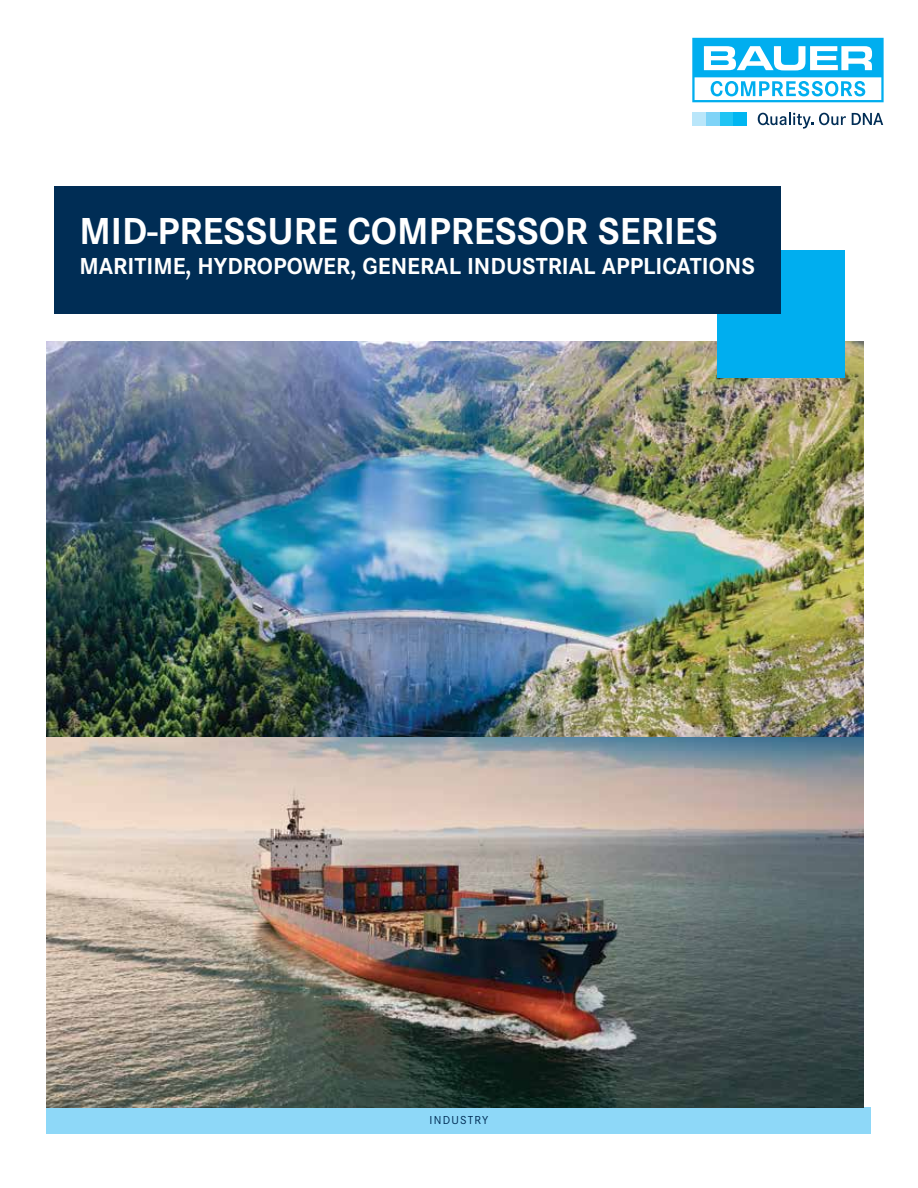
<style>
.page{position:relative;width:918px;height:1188px;background:#fff}
.page>*{position:absolute;margin:0;border:0;box-sizing:border-box;transform-origin:0 0}
.t1{font:700 39px "Corporate S Pro";color:#fff}
.t2{font:700 24px "Corporate S Pro";color:#fff}
.t3{font:12px "Corporate S Pro";letter-spacing:.1em;color:#002d55}
</style>
<div class="page">
<div style="left:47px;top:1108px;width:824px;height:26px;background:#8ed8f8"></div>
<img style="left:47px;top:737px;width:817px;height:371px">
<img style="left:47px;top:341px;width:817px;height:396px">
<div style="left:717px;top:250px;width:128px;height:128px;background:#00aeef"></div>
<div style="left:54px;top:187px;width:727px;height:127px;background:#002d55"></div>
<svg style="left:692px;top:38px;width:192px;height:64px"></svg>
<svg style="left:852px;top:113px;width:31px;height:12px"></svg>
<svg style="left:758px;top:113px;width:88px;height:16px"></svg>
<div style="left:733px;top:112px;width:14px;height:14px;background:#00b6f1"></div>
<div style="left:720px;top:112px;width:13px;height:14px;background:#20c4f4"></div>
<div style="left:706px;top:112px;width:14px;height:14px;background:#7ed3f7"></div>
<div style="left:692px;top:112px;width:14px;height:14px;background:#b9e6fa"></div>
<h1 class="t1" style="left:80px;top:201px;width:640px">MID-PRESSURE COMPRESSOR SERIES</h1>
<p class="t2" style="left:80px;top:248px;width:677px">MARITIME, HYDROPOWER, GENERAL INDUSTRIAL APPLICATIONS</p>
<p class="t3" style="left:430px;top:1112px;width:60px">INDUSTRY</p>
</div>
